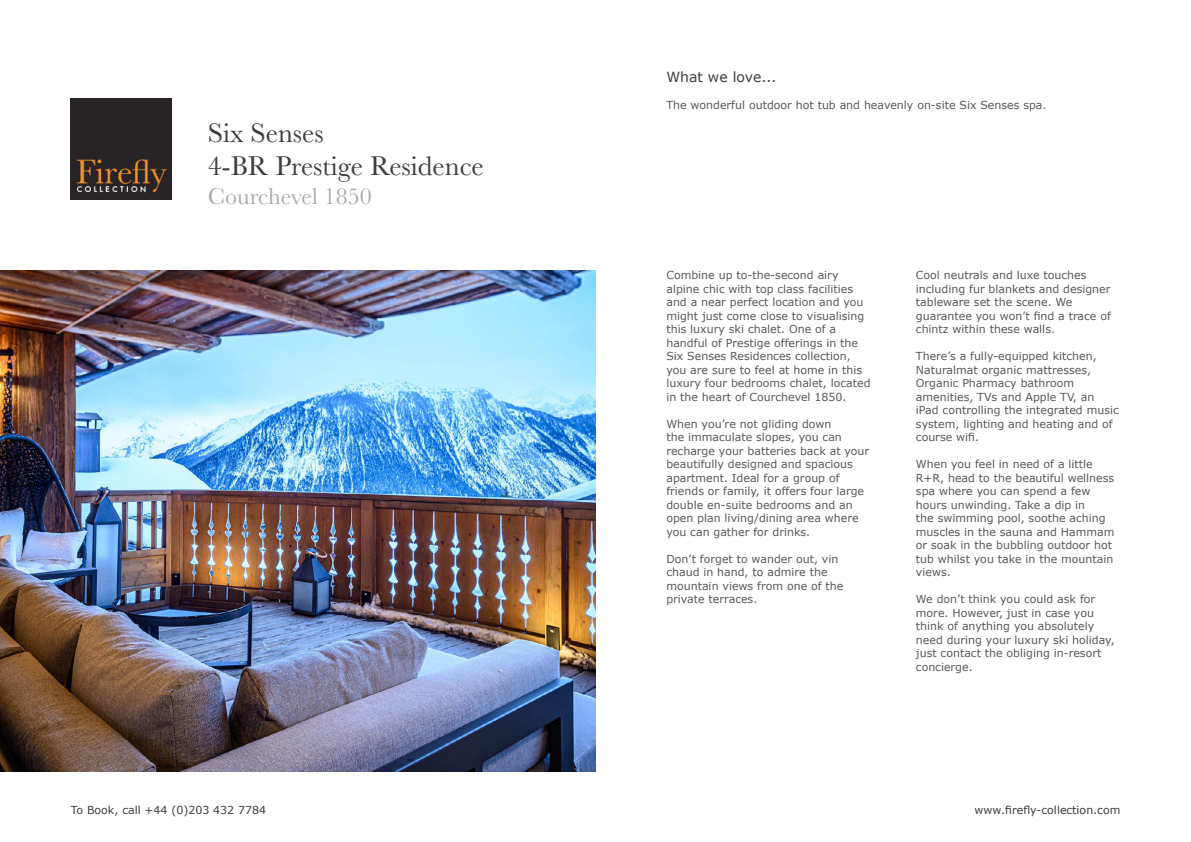
<style>
.page{position:relative;width:1191px;height:842px;background:#fff}
.page>*{position:absolute;margin:0;border:0;box-sizing:border-box;transform-origin:0 0}
.t1{font:28px "Baskerville";color:#3e3e3f}
.t2{font:24px "Baskerville";color:#a8a9ad}
.t3{font:14px "Verdana";color:#3e3e3f}
.t4{font:11px/13.5px "Verdana";color:#57585a}
.t5{font:11px "Verdana";color:#3e3e3f}
</style>
<div class="page">
<img style="left:71px;top:99px;width:101px;height:101px">
<img style="left:0;top:271px;width:595px;height:500px">
<p class="t1" style="left:208px;top:115px;width:117px">Six Senses</p>
<p class="t1" style="left:208px;top:149px;width:277px">4-BR Prestige Residence</p>
<p class="t2" style="left:208px;top:181px;width:165px">Courchevel 1850</p>
<p class="t5" style="left:71px;top:802px;width:197px">To Book, call +44 (0)203 432 7784</p>
<p class="t3" style="left:666px;top:68px;width:112px">What we love...</p>
<p class="t4" style="left:666px;top:98px;width:382px">The wonderful outdoor hot tub and heavenly on-site Six Senses spa.</p>
<p class="t4" style="left:666px;top:269px;width:206px">Combine up to-the-second airy alpine chic with top class facilities and a near perfect location and you might just come close to visualising this luxury ski chalet. One of a handful of Prestige offerings in the Six Senses Residences collection, you are sure to feel at home in this luxury four bedrooms chalet, located in the heart of Courchevel 1850.</p>
<p class="t4" style="left:666px;top:417px;width:204px">When you’re not gliding down<br>the immaculate slopes, you can recharge your batteries back at your beautifully designed and spacious apartment. Ideal for a group of friends or family, it offers four large double en-suite bedrooms and an open plan living/dining area where you can gather for drinks.</p>
<p class="t4" style="left:666px;top:552px;width:178px">Don’t forget to wander out, vin chaud in hand, to admire the mountain views from one of the private terraces.</p>
<p class="t4" style="left:916px;top:269px;width:196px">Cool neutrals and luxe touches including fur blankets and designer tableware set the scene. We guarantee you won’t find a trace of chintz within these walls.</p>
<p class="t4" style="left:916px;top:350px;width:204px">There’s a fully-equipped kitchen,<br>Naturalmat organic mattresses,<br>Organic Pharmacy bathroom amenities, TVs and Apple TV, an iPad controlling the integrated music system, lighting and heating and of course wifi.</p>
<p class="t4" style="left:916px;top:458px;width:200px">When you feel in need of a little<br>R+R, head to the beautiful wellness spa where you can spend a few hours unwinding. Take a dip in<br>the swimming pool, soothe aching muscles in the sauna and Hammam or soak in the bubbling outdoor hot tub whilst you take in the mountain views.</p>
<p class="t4" style="left:916px;top:593px;width:200px">We don’t think you could ask for more. However, just in case you think of anything you absolutely need during your luxury ski holiday, just contact the obliging in-resort concierge.</p>
<p class="t5" style="left:974px;top:802px;width:147px">www.firefly-collection.com</p>
</div>
